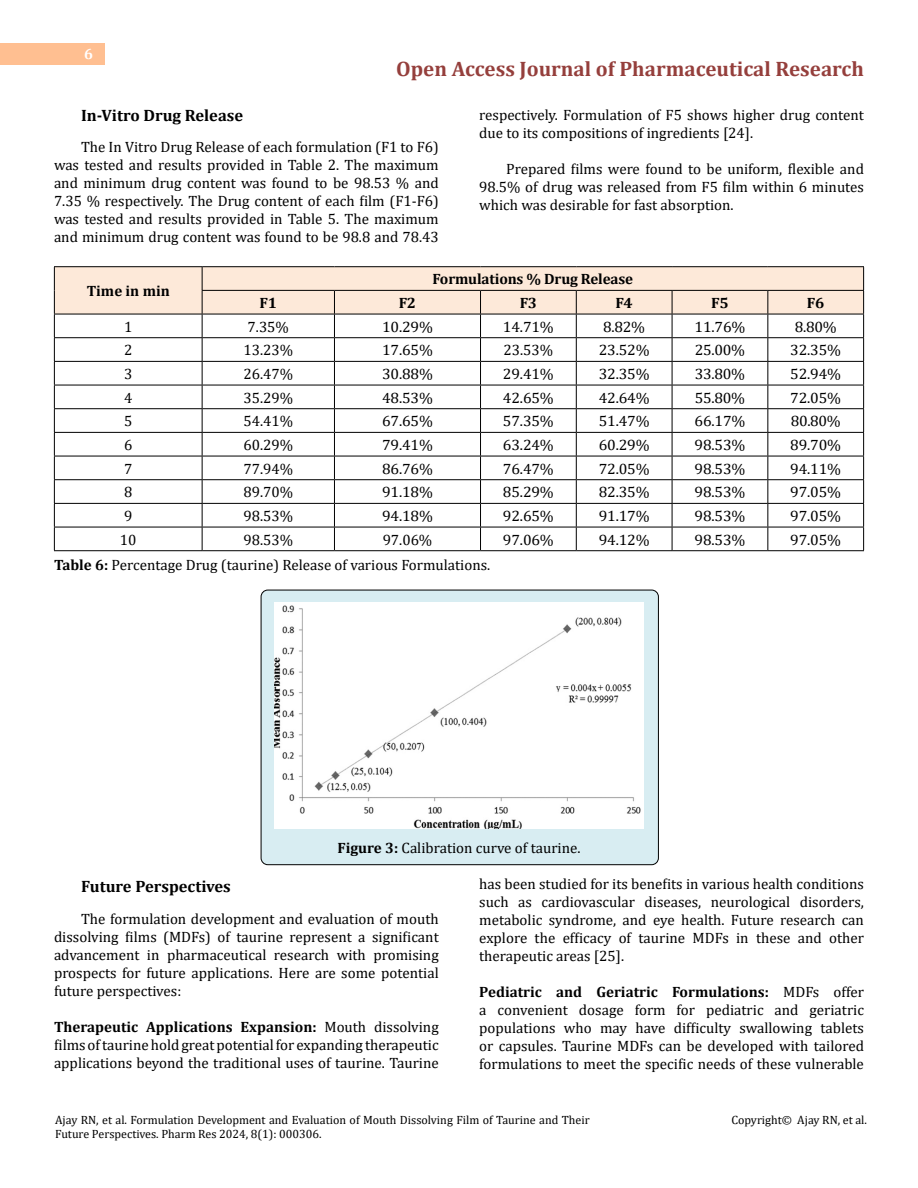
<style>
.page{position:relative;width:918px;height:1188px;background:#fff}
.page>*{position:absolute;margin:0;border:0;box-sizing:border-box;transform-origin:0 0}
.t1{font:700 21px "Cambria";color:#953f3c}
.t2{font:700 16.5px "Cambria";color:#000}
.t3{font:15px/18px "Cambria";color:#000;text-align:justify}
.t4{font:15px "Cambria";color:#000;scale:1.04 1}
.t5{font:700 15px "Cambria";letter-spacing:-.01em;color:#000}
.t6{font:700 15px "Cambria";letter-spacing:-.01em;color:#000;scale:1.04 1}
.t7{font:700 15px "Cambria";color:#fff}
.t8{font:12px/14.4px "Cambria";color:#000}
.s1{font-weight:700}
</style>
<div class="page">
<div style="left:0;top:43px;width:105px;height:21px;background:#ffbf91"></div>
<div style="left:261px;top:590px;width:397px;height:275px;background:#d8edf2;border-radius:7px"></div>
<div style="left:261px;top:590px;width:398px;height:275px;border:1px solid #000;border-radius:7px"></div>
<hr style="left:54px;top:266px;width:148px;height:1px;background:#000">
<hr style="left:202px;top:266px;width:132px;height:1px;background:#000">
<hr style="left:334px;top:266px;width:147px;height:1px;background:#000">
<hr style="left:481px;top:266px;width:95px;height:1px;background:#000">
<hr style="left:576px;top:266px;width:96px;height:1px;background:#000">
<hr style="left:672px;top:266px;width:96px;height:1px;background:#000">
<hr style="left:768px;top:266px;width:96px;height:1px;background:#000">
<svg style="left:54px;top:267px;width:810px;height:283px"></svg>
<hr style="left:54px;top:550px;width:148px;height:1px;background:#000">
<hr style="left:202px;top:550px;width:132px;height:1px;background:#000">
<hr style="left:334px;top:550px;width:147px;height:1px;background:#000">
<hr style="left:481px;top:550px;width:95px;height:1px;background:#000">
<hr style="left:576px;top:550px;width:96px;height:1px;background:#000">
<hr style="left:672px;top:550px;width:96px;height:1px;background:#000">
<hr style="left:768px;top:550px;width:96px;height:1px;background:#000">
<img style="left:275px;top:603px;width:368px;height:225px">
<p class="t7" style="left:84px;top:44px;width:10px">6</p>
<h1 class="t1" style="left:396px;top:54px;width:469px">Open Access Journal of Pharmaceutical Research</h1>
<p class="t2" style="left:81px;top:104px;width:164px">In-Vitro Drug Release</p>
<p class="t3" style="left:54px;top:138px;width:386px;text-indent:27px">The In Vitro Drug Release of each formulation (F1 to F6) was tested and results provided in Table 2. The maximum and minimum drug content was found to be 98.53 % and 7.35 % respectively. The Drug content of each film (F1-F6) was tested and results provided in Table 5. The maximum and minimum drug content was found to be 98.8 and 78.43</p>
<p class="t3" style="left:479px;top:105px;width:386px">respectively. Formulation of F5 shows higher drug content due to its compositions of ingredients [24].</p>
<p class="t3" style="left:479px;top:159px;width:386px;text-indent:27px">Prepared films were found to be uniform, flexible and 98.5% of drug was released from F5 film within 6 minutes which was desirable for fast absorption.</p>
<p class="t5" style="left:87px;top:281px;width:85px">Time in min</p>
<p class="t5" style="left:433px;top:269px;width:202px">Formulations % Drug Release</p>
<p class="t6" style="left:260px;top:292px;width:18px">F1</p>
<p class="t6" style="left:399px;top:292px;width:18px">F2</p>
<p class="t6" style="left:520px;top:292px;width:18px">F3</p>
<p class="t6" style="left:615px;top:292px;width:18px">F4</p>
<p class="t6" style="left:711px;top:292px;width:18px">F5</p>
<p class="t6" style="left:807px;top:292px;width:18px">F6</p>
<p class="t3" style="left:124px;top:318px;width:10px">1</p>
<p class="t3" style="left:248px;top:318px;width:43px">7.35%</p>
<p class="t4" style="left:382px;top:318px;width:50px">10.29%</p>
<p class="t4" style="left:503px;top:318px;width:50px">14.71%</p>
<p class="t4" style="left:603px;top:318px;width:42px">8.82%</p>
<p class="t4" style="left:695px;top:318px;width:50px">11.76%</p>
<p class="t4" style="left:795px;top:318px;width:42px">8.80%</p>
<p class="t3" style="left:124px;top:341px;width:10px">2</p>
<p class="t3" style="left:243px;top:341px;width:51px">13.23%</p>
<p class="t4" style="left:382px;top:341px;width:50px">17.65%</p>
<p class="t3" style="left:504px;top:341px;width:51px">23.53%</p>
<p class="t4" style="left:599px;top:341px;width:50px">23.52%</p>
<p class="t4" style="left:695px;top:341px;width:50px">25.00%</p>
<p class="t4" style="left:790px;top:341px;width:50px">32.35%</p>
<p class="t3" style="left:124px;top:365px;width:10px">3</p>
<p class="t3" style="left:243px;top:365px;width:51px">26.47%</p>
<p class="t4" style="left:382px;top:365px;width:50px">30.88%</p>
<p class="t4" style="left:503px;top:365px;width:50px">29.41%</p>
<p class="t4" style="left:599px;top:365px;width:50px">32.35%</p>
<p class="t4" style="left:695px;top:365px;width:50px">33.80%</p>
<p class="t4" style="left:790px;top:365px;width:50px">52.94%</p>
<p class="t3" style="left:124px;top:389px;width:10px">4</p>
<p class="t3" style="left:243px;top:389px;width:51px">35.29%</p>
<p class="t4" style="left:382px;top:389px;width:50px">48.53%</p>
<p class="t4" style="left:503px;top:389px;width:50px">42.65%</p>
<p class="t4" style="left:599px;top:389px;width:50px">42.64%</p>
<p class="t4" style="left:695px;top:389px;width:50px">55.80%</p>
<p class="t4" style="left:790px;top:389px;width:50px">72.05%</p>
<p class="t3" style="left:124px;top:412px;width:10px">5</p>
<p class="t3" style="left:243px;top:412px;width:51px">54.41%</p>
<p class="t4" style="left:382px;top:412px;width:50px">67.65%</p>
<p class="t4" style="left:503px;top:412px;width:50px">57.35%</p>
<p class="t4" style="left:599px;top:412px;width:50px">51.47%</p>
<p class="t4" style="left:695px;top:412px;width:50px">66.17%</p>
<p class="t4" style="left:791px;top:412px;width:50px">80.80%</p>
<p class="t3" style="left:124px;top:436px;width:10px">6</p>
<p class="t3" style="left:243px;top:436px;width:51px">60.29%</p>
<p class="t4" style="left:382px;top:436px;width:50px">79.41%</p>
<p class="t4" style="left:503px;top:436px;width:50px">63.24%</p>
<p class="t4" style="left:599px;top:436px;width:50px">60.29%</p>
<p class="t4" style="left:695px;top:436px;width:50px">98.53%</p>
<p class="t4" style="left:790px;top:436px;width:50px">89.70%</p>
<p class="t3" style="left:124px;top:460px;width:10px">7</p>
<p class="t3" style="left:243px;top:460px;width:51px">77.94%</p>
<p class="t4" style="left:382px;top:460px;width:50px">86.76%</p>
<p class="t4" style="left:503px;top:460px;width:50px">76.47%</p>
<p class="t4" style="left:599px;top:460px;width:50px">72.05%</p>
<p class="t4" style="left:695px;top:460px;width:50px">98.53%</p>
<p class="t4" style="left:790px;top:460px;width:50px">94.11%</p>
<p class="t3" style="left:124px;top:483px;width:10px">8</p>
<p class="t3" style="left:243px;top:483px;width:51px">89.70%</p>
<p class="t4" style="left:382px;top:483px;width:50px">91.18%</p>
<p class="t4" style="left:503px;top:483px;width:50px">85.29%</p>
<p class="t4" style="left:599px;top:483px;width:50px">82.35%</p>
<p class="t4" style="left:695px;top:483px;width:50px">98.53%</p>
<p class="t4" style="left:790px;top:483px;width:50px">97.05%</p>
<p class="t3" style="left:124px;top:507px;width:10px">9</p>
<p class="t3" style="left:243px;top:507px;width:51px">98.53%</p>
<p class="t4" style="left:382px;top:507px;width:50px">94.18%</p>
<p class="t4" style="left:503px;top:507px;width:50px">92.65%</p>
<p class="t4" style="left:599px;top:507px;width:50px">91.17%</p>
<p class="t4" style="left:695px;top:507px;width:50px">98.53%</p>
<p class="t4" style="left:790px;top:507px;width:50px">97.05%</p>
<p class="t3" style="left:120px;top:531px;width:18px">10</p>
<p class="t3" style="left:243px;top:531px;width:51px">98.53%</p>
<p class="t3" style="left:383px;top:531px;width:51px">97.06%</p>
<p class="t4" style="left:503px;top:531px;width:50px">97.06%</p>
<p class="t4" style="left:599px;top:531px;width:50px">94.12%</p>
<p class="t4" style="left:695px;top:531px;width:50px">98.53%</p>
<p class="t4" style="left:790px;top:531px;width:50px">97.05%</p>
<p class="t3" style="left:54px;top:556px;width:438px"><span class="s1">Table 6:</span> Percentage Drug (taurine) Release of various Formulations.</p>
<p class="t3" style="left:337px;top:839px;width:245px"><span class="s1">Figure 3:</span> Calibration curve of taurine.</p>
<p class="t2" style="left:81px;top:875px;width:151px">Future Perspectives</p>
<p class="t3" style="left:54px;top:910px;width:386px;text-indent:27px">The formulation development and evaluation of mouth dissolving films (MDFs) of taurine represent a significant advancement in pharmaceutical research with promising prospects for future applications. Here are some potential future perspectives:</p>
<p class="t3" style="left:54px;top:1018px;width:386px"><span class="s1">Therapeutic Applications Expansion:</span> Mouth dissolving films of taurine hold great potential for expanding therapeutic applications beyond the traditional uses of taurine. Taurine</p>
<p class="t3" style="left:479px;top:875px;width:386px">has been studied for its benefits in various health conditions such as cardiovascular diseases, neurological disorders, metabolic syndrome, and eye health. Future research can explore the efficacy of taurine MDFs in these and other therapeutic areas [25].</p>
<p class="t3" style="left:479px;top:983px;width:386px"><span class="s1">Pediatric and Geriatric Formulations:</span> MDFs offer a convenient dosage form for pediatric and geriatric populations who may have difficulty swallowing tablets or capsules. Taurine MDFs can be developed with tailored formulations to meet the specific needs of these vulnerable</p>
<p class="t8" style="left:55px;top:1112px;width:536px">Ajay RN, et al. Formulation Development and Evaluation of Mouth Dissolving Film of Taurine and Their<br>Future Perspectives. Pharm Res 2024, 8(1): 000306.</p>
<p class="t8" style="left:731px;top:1112px;width:137px">Copyright© Ajay RN, et al.</p>
</div>
